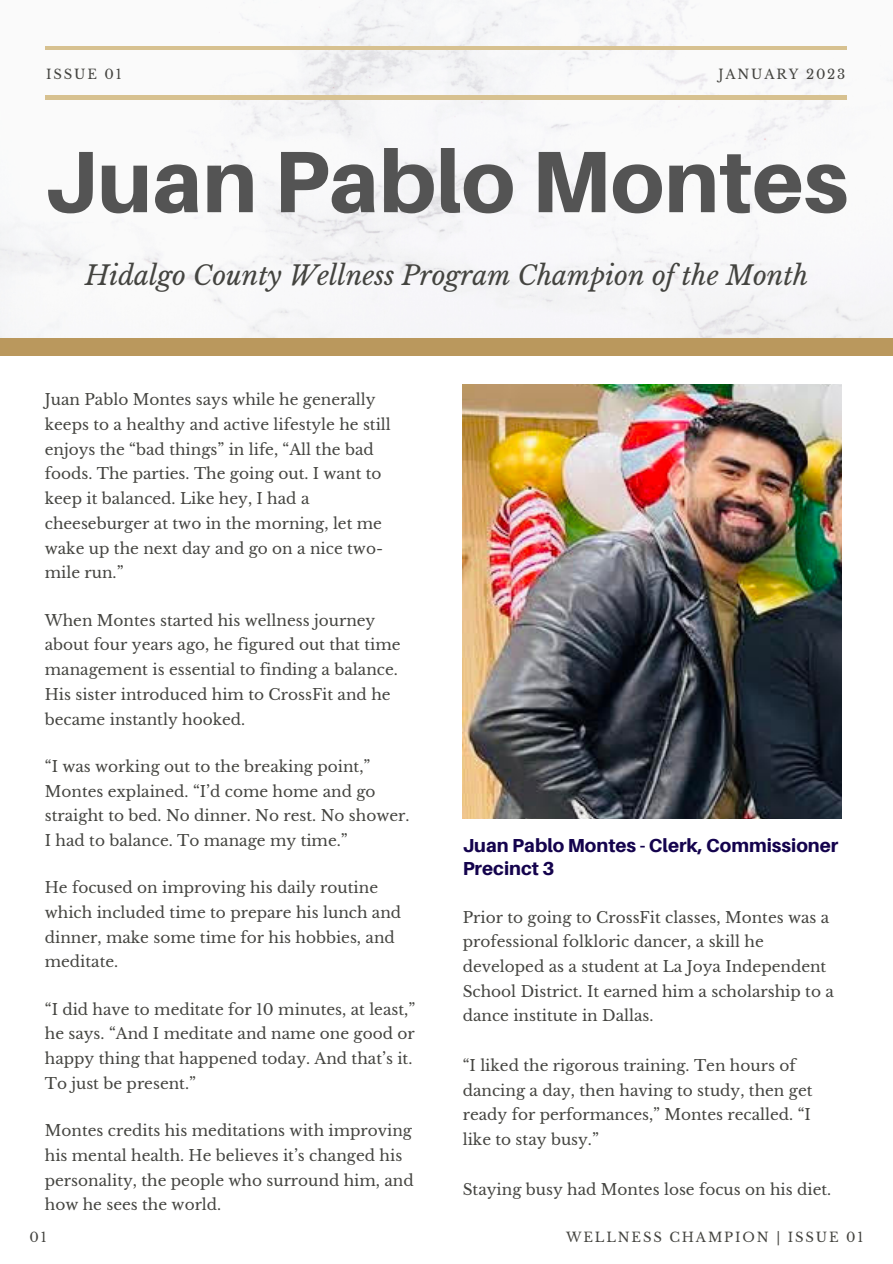
<style>
.page{position:relative;width:893px;height:1264px;background:#fff}
.page>*{position:absolute;margin:0;border:0;box-sizing:border-box;transform-origin:0 0}
.t1{font:800 87.3px "Aileron";color:#545454}
.t2{font:italic 26.4px "Libre Baskerville";color:#444440}
.t3{font:800 18.75px/23.5px "Aileron";color:#14034d}
.t4{font:15.3px/24.8px "Libre Baskerville";color:#444440}
.t5{font:13.2px "Libre Baskerville";letter-spacing:.14em;color:#444440}
</style>
<div class="page">
<img style="left:0;top:0;width:892px;height:338px">
<hr style="left:45px;top:96px;width:801px;height:3px;background:#d7c190">
<hr style="left:45px;top:47px;width:801px;height:3px;background:#d7c190">
<div style="left:0;top:338px;width:892px;height:17px;background:#ba985d"></div>
<img style="left:462px;top:384px;width:379px;height:434px">
<p class="t5" style="left:46px;top:67px;width:77px">ISSUE 01</p>
<p class="t5" style="left:718px;top:67px;width:128px">JANUARY 2023</p>
<h1 class="t1" style="left:44px;top:127px;width:805px">Juan Pablo Montes</h1>
<h2 class="t2" style="left:85px;top:260px;width:724px">Hidalgo County Wellness Program Champion of the Month</h2>
<p class="t4" style="left:45px;top:387px;width:347px">Juan Pablo Montes says while he generally keeps to a healthy and active lifestyle he still enjoys the “bad things” in life, “All the bad foods. The parties. The going out. I want to keep it balanced. Like hey, I had a cheeseburger at two in the morning, let me wake up the next day and go on a nice two&shy;mile run.”</p>
<p class="t4" style="left:45px;top:608px;width:357px">When Montes started his wellness journey about four years ago, he figured out that time management is essential to finding a balance.<br>His sister introduced him to CrossFit and he became instantly hooked.</p>
<p class="t4" style="left:45px;top:754px;width:366px">“I was working out to the breaking point,” Montes explained. “I’d come home and go straight to bed. No dinner. No rest. No shower.<br>I had to balance. To manage my time.”</p>
<p class="t4" style="left:45px;top:875px;width:358px">He focused on improving his daily routine which included time to prepare his lunch and dinner, make some time for his hobbies, and meditate.</p>
<p class="t4" style="left:45px;top:996px;width:372px">“I did have to meditate for 10 minutes, at least,” he says. “And I meditate and name one good or happy thing that happened today. And that’s it.<br>To just be present.”</p>
<p class="t4" style="left:45px;top:1118px;width:370px">Montes credits his meditations with improving his mental health. He believes it’s changed his personality, the people who surround him, and how he sees the world.</p>
<p class="t5" style="left:29px;top:1229px;width:19px">01</p>
<p class="t5" style="left:566px;top:1229px;width:299px">WELLNESS CHAMPION | ISSUE 01</p>
<p class="t3" style="left:462px;top:833px;width:377px">Juan Pablo Montes - Clerk, Commissioner<br>Precinct 3</p>
<p class="t4" style="left:462px;top:904px;width:372px">Prior to going to CrossFit classes, Montes was a professional folkloric dancer, a skill he developed as a student at La Joya Independent School District. It earned him a scholarship to a dance institute in Dallas.</p>
<p class="t4" style="left:462px;top:1053px;width:351px">“I liked the rigorous training. Ten hours of dancing a day, then having to study, then get ready for performances,” Montes recalled. “I like to stay busy.”</p>
<p class="t4" style="left:462px;top:1176px;width:370px">Staying busy had Montes lose focus on his diet.</p>
</div>
